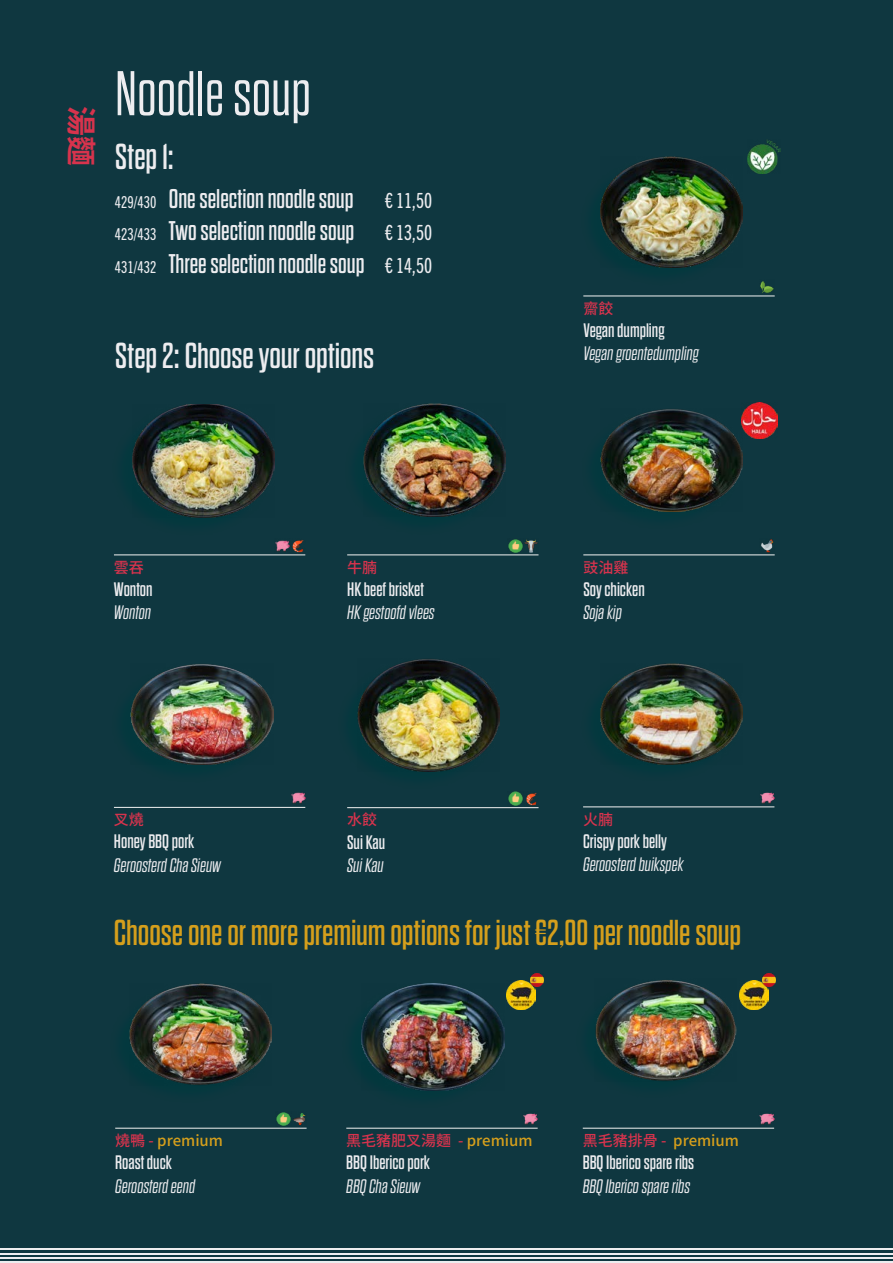
<style>
.page{position:relative;width:893px;height:1263px;background:#0f3740}
.page>*{position:absolute;margin:0;border:0;box-sizing:border-box;transform-origin:0 0}
.t1{font:300 63px "Dharma Gothic E";color:#ededf0}
.t2{font:36px "Dharma Gothic E";letter-spacing:-.005em;color:#d59f1c}
.t3{font:36px "Dharma Gothic E";letter-spacing:-.005em;color:#ededf0}
.t4{font:700 30px "Source Han Sans TW";color:#d7334d}
.t5{font:27px/32.4px "Dharma Gothic E";color:#ededf0;text-align:justify}
.t6{font:italic 300 19.5px "Dharma Gothic E";color:#ededf0}
.t7{font:19.5px "Dharma Gothic E";color:#ededf0}
.t8{font:500 15px "Source Han Sans TW";color:#d7334d}
.t9{font:500 15px "Source Han Sans TW";color:#d59f1c}
.s1{font-family:"Trade Gothic Next SR Pro Cm";font-size:16.5px}
.s2{font-family:"Trade Gothic Next SR Pro Cm";font-size:21px}
.s3{color:#d7334d}
.s4{color:#d59f1c}
</style>
<div class="page">
<hr style="left:0;top:1248px;width:893px;height:1px;background:#ededf0">
<hr style="left:0;top:1253px;width:893px;height:1px;background:#ededf0">
<hr style="left:0;top:1257px;width:893px;height:1px;background:#ededf0">
<hr style="left:0;top:1261px;width:893px;height:2px;background:#ededf0">
<hr style="left:583px;top:1128px;width:191px;height:1px;background:#f2f2f2">
<img style="left:759px;top:1113px;width:15px;height:12px">
<hr style="left:346px;top:1128px;width:192px;height:1px;background:#f2f2f2">
<img style="left:523px;top:1113px;width:15px;height:12px">
<img style="left:747px;top:140px;width:33px;height:33px">
<img style="left:132px;top:405px;width:143px;height:113px">
<img style="left:131px;top:664px;width:142px;height:101px">
<img style="left:364px;top:403px;width:142px;height:114px">
<img style="left:600px;top:157px;width:142px;height:111px">
<img style="left:600px;top:409px;width:142px;height:102px">
<hr style="left:114px;top:807px;width:191px;height:1px;background:#f2f2f2">
<img style="left:291px;top:792px;width:14px;height:12px">
<hr style="left:583px;top:554px;width:192px;height:1px;background:#f2f2f2">
<img style="left:761px;top:539px;width:13px;height:14px">
<hr style="left:583px;top:296px;width:192px;height:1px;background:#f2f2f2">
<img style="left:760px;top:281px;width:14px;height:12px">
<hr style="left:114px;top:554px;width:191px;height:1px;background:#f2f2f2">
<img style="left:275px;top:540px;width:29px;height:13px">
<hr style="left:347px;top:554px;width:191px;height:1px;background:#f2f2f2">
<img style="left:508px;top:539px;width:30px;height:14px">
<img style="left:362px;top:983px;width:142px;height:107px">
<img style="left:357px;top:659px;width:143px;height:112px">
<img style="left:600px;top:663px;width:142px;height:101px">
<hr style="left:347px;top:807px;width:191px;height:1px;background:#f2f2f2">
<img style="left:508px;top:791px;width:29px;height:15px">
<hr style="left:583px;top:806px;width:191px;height:1px;background:#f2f2f2">
<img style="left:760px;top:792px;width:14px;height:12px">
<img style="left:129px;top:984px;width:143px;height:102px">
<img style="left:594px;top:980px;width:142px;height:101px">
<hr style="left:115px;top:1128px;width:192px;height:1px;background:#f2f2f2">
<img style="left:276px;top:1112px;width:30px;height:14px">
<img style="left:507px;top:981px;width:29px;height:28px">
<img style="left:530px;top:973px;width:13px;height:14px">
<img style="left:739px;top:981px;width:29px;height:28px">
<img style="left:763px;top:973px;width:13px;height:14px">
<img style="left:742px;top:403px;width:35px;height:36px">
<h3 class="t4" style="left:98px;top:106px;width:61px;rotate:90deg">湯麵</h3>
<h1 class="t1" style="left:115px;top:62px;width:198px">Noodle soup</h1>
<h2 class="t3" style="left:115px;top:139px;width:60px">Step 1:</h2>
<h3 class="t5" style="left:115px;top:183px;width:319px"><span class="s1">429/430</span> One selection noodle soup <span class="s2">€ 11,50<br></span><span class="s1">423/433</span> Two selection noodle soup <span class="s2">€ 13,50<br></span><span class="s1">431/432</span> Three selection noodle soup <span class="s2">€ 14,50</span></h3>
<h2 class="t3" style="left:115px;top:337px;width:260px">Step 2: Choose your options</h2>
<p class="t8" style="left:114px;top:558px;width:31px">雲吞</p>
<p class="t7" style="left:114px;top:579px;width:40px">Wonton</p>
<p class="t6" style="left:114px;top:603px;width:39px">Wonton</p>
<p class="t8" style="left:347px;top:558px;width:31px">牛腩</p>
<p class="t7" style="left:347px;top:579px;width:78px">HK beef brisket</p>
<p class="t6" style="left:347px;top:603px;width:89px">HK gestoofd vlees</p>
<p class="t8" style="left:583px;top:300px;width:31px">齋餃</p>
<p class="t7" style="left:583px;top:320px;width:83px">Vegan dumpling</p>
<p class="t6" style="left:583px;top:344px;width:117px">Vegan groentedumpling</p>
<p class="t8" style="left:583px;top:558px;width:46px">豉油雞</p>
<p class="t7" style="left:583px;top:579px;width:63px">Soy chicken</p>
<p class="t6" style="left:583px;top:603px;width:40px">Soja kip</p>
<p class="t8" style="left:114px;top:811px;width:31px">叉燒</p>
<p class="t7" style="left:114px;top:832px;width:82px">Honey BBQ pork</p>
<p class="t6" style="left:114px;top:855px;width:108px">Geroosterd Cha Sieuw</p>
<p class="t8" style="left:347px;top:811px;width:31px">水餃</p>
<p class="t7" style="left:347px;top:832px;width:40px">Sui Kau</p>
<p class="t6" style="left:347px;top:856px;width:38px">Sui Kau</p>
<p class="t8" style="left:583px;top:810px;width:31px">火腩</p>
<p class="t7" style="left:583px;top:831px;width:85px">Crispy pork belly</p>
<p class="t6" style="left:583px;top:855px;width:102px">Geroosterd buikspek</p>
<h2 class="t2" style="left:114px;top:914px;width:629px">Choose one or more premium options for just €2,00 per noodle soup</h2>
<p class="t9" style="left:115px;top:1132px;width:109px"><span class="s3">燒鴨 -</span> premium</p>
<p class="t7" style="left:115px;top:1153px;width:58px">Roast duck</p>
<p class="t6" style="left:115px;top:1176px;width:81px">Geroosterd eend</p>
<p class="t8" style="left:346px;top:1132px;width:188px">黑毛豬肥叉湯麵 - <span class="s4">premium</span></p>
<p class="t7" style="left:346px;top:1153px;width:85px">BBQ Iberico pork</p>
<p class="t6" style="left:346px;top:1176px;width:75px">BBQ Cha Sieuw</p>
<p class="t9" style="left:583px;top:1132px;width:158px"><span class="s3">黑毛豬排骨 -</span> premium</p>
<p class="t7" style="left:583px;top:1153px;width:113px">BBQ Iberico spare ribs</p>
<p class="t6" style="left:583px;top:1176px;width:109px">BBQ Iberico spare ribs</p>
</div>
